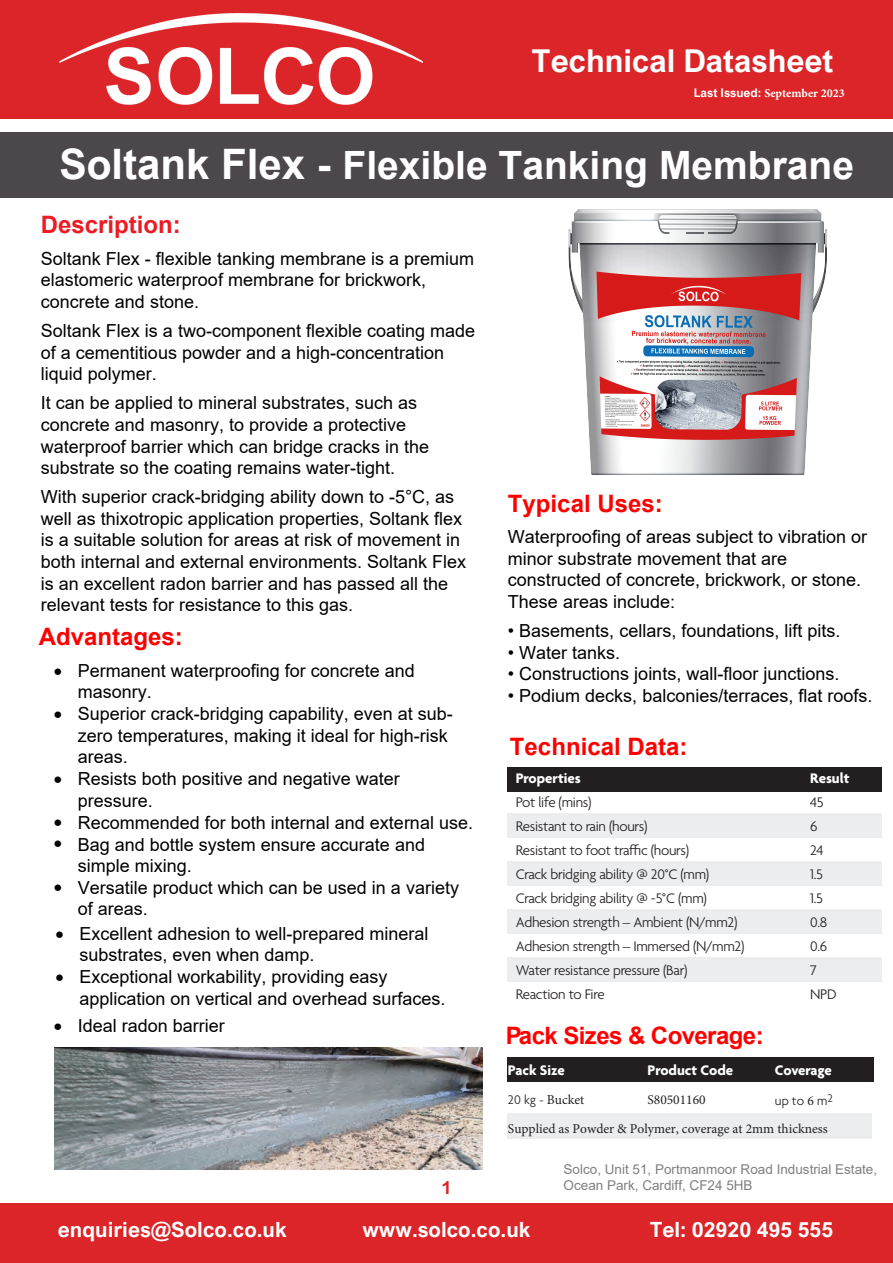
<style>
.page{position:relative;width:893px;height:1263px;background:#fff}
.page>*{position:absolute;margin:0;border:0;box-sizing:border-box;transform-origin:0 0}
.t1{font:700 39px "Arial";color:#fff}
.t2{font:700 31.5px "Arial Nova";color:#fff}
.t3{font:700 24px "Arial";color:#f00}
.t4{font:700 24px "Arial";letter-spacing:-.025em;color:#f00}
.t5{font:700 24px "Arial";color:#ed1b23}
.t6{font:700 21px "Arial Nova";color:#fff}
.t7{font:18px/21.6px "Arial";color:#000}
.t8{font:18px "Symbol";color:#000}
.t9{font:700 18px "Arial Nova";color:#da262a}
.t10{font:300 15px "Agenda";letter-spacing:-.02em;color:#231f20}
.t11{font:700 15px "Agenda";color:#fff}
.t12{font:700 15px "Agenda";letter-spacing:-.02em;color:#fff}
.t13{font:13.5px/16.2px "Arial";color:#808080}
.t14{font:13.5px "Minion Pro";color:#231f20}
.t15{font:300 13.5px "Agenda";color:#231f20}
.t16{font:700 12px "Minion Pro";color:#fff}
.s1{font-family:"Arial Nova"}
.s2{font-family:"Arial Nova";font-size:42px}
.s3{font-size:42px}
.s4{font-family:"Agenda";font-weight:300}
.s5{font-family:"Minion Pro";font-weight:400}
</style>
<div class="page">
<div style="left:0;top:132px;width:893px;height:66px;background:#4c474b"></div>
<div style="left:0;top:0;width:893px;height:118px;background:#db2528"></div>
<img style="left:60px;top:14px;width:363px;height:90px">
<div style="left:0;top:1203px;width:893px;height:60px;background:#db2528"></div>
<div style="left:507px;top:1057px;width:367px;height:24px;background:#231f20"></div>
<div style="left:507px;top:1113px;width:365px;height:26px;background:#ebedee"></div>
<div style="left:507px;top:767px;width:374px;height:24px;background:#231f20"></div>
<div style="left:507px;top:814px;width:374px;height:24px;background:#ebedee"></div>
<div style="left:507px;top:862px;width:374px;height:24px;background:#ebedee"></div>
<div style="left:507px;top:910px;width:374px;height:24px;background:#ebedee"></div>
<div style="left:507px;top:958px;width:374px;height:24px;background:#ebedee"></div>
<img style="left:54px;top:1048px;width:428px;height:121px">
<img style="left:568px;top:209px;width:259px;height:266px">
<p class="t2" style="left:532px;top:43px;width:303px">Technical Datasheet</p>
<p class="t16" style="left:694px;top:84px;width:152px"><span class="s1">Last Issued:</span> September 2023</p>
<p class="t1" style="left:60px;top:137px;width:796px"><span class="s2">Sol</span><span class="s3">tank Flex -</span> Flexible Tanking Membrane</p>
<h3 class="t5" style="left:41px;top:208px;width:142px">Description:</h3>
<p class="t7" style="left:41px;top:247px;width:435px">Soltank Flex - flexible tanking membrane is a premium elastomeric waterproof membrane for brickwork, concrete and stone.</p>
<p class="t7" style="left:41px;top:320px;width:436px">Soltank Flex is a two-component flexible coating made of a cementitious powder and a high-concentration liquid polymer.</p>
<p class="t7" style="left:41px;top:392px;width:390px">It can be applied to mineral substrates, such as concrete and masonry, to provide a protective waterproof barrier which can bridge cracks in the substrate so the coating remains water-tight.</p>
<p class="t7" style="left:41px;top:486px;width:427px">With superior crack-bridging ability down to -5°C, as well as thixotropic application properties, Soltank flex is a suitable solution for areas at risk of movement in both internal and external environments. Soltank Flex is an excellent radon barrier and has passed all the relevant tests for resistance to this gas.</p>
<h3 class="t3" style="left:39px;top:620px;width:146px">Advantages:</h3>
<p class="t7" style="left:78px;top:660px;width:339px;text-indent:-24px">• Permanent waterproofing for concrete and masonry.</p>
<p class="t7" style="left:54px;top:703px;width:401px">• Superior crack-bridging capability, even at sub-</p>
<p class="t8" style="left:54px;top:766px;width:10px">•</p>
<p class="t7" style="left:78px;top:724px;width:372px">zero temperatures, making it ideal for high-risk areas.<br>Resists both positive and negative water pressure.</p>
<p class="t7" style="left:78px;top:812px;width:397px">Recommended for both internal and external use.<br>Bag and bottle system ensure accurate and simple mixing.<br>Versatile product which can be used in a variety of areas.</p>
<p class="t7" style="left:79px;top:923px;width:351px;text-indent:-24px">• Excellent adhesion to well-prepared mineral substrates, even when damp.</p>
<p class="t7" style="left:79px;top:966px;width:368px;text-indent:-24px">• Exceptional workability, providing easy application on vertical and overhead surfaces.</p>
<p class="t7" style="left:54px;top:1015px;width:173px">• Ideal radon barrier</p>
<p class="t8" style="left:54px;top:874px;width:10px">•</p>
<p class="t9" style="left:441px;top:1177px;width:12px">1</p>
<h3 class="t3" style="left:508px;top:486px;width:156px">Typical Uses:</h3>
<p class="t7" style="left:508px;top:526px;width:361px">Waterproofing of areas subject to vibration or minor substrate movement that are constructed of concrete, brickwork, or stone.<br>These areas include:</p>
<p class="t7" style="left:508px;top:620px;width:334px">• Basements, cellars, foundations, lift pits.</p>
<p class="t7" style="left:508px;top:641px;width:114px">• Water tanks.</p>
<p class="t7" style="left:508px;top:663px;width:333px">• Constructions joints, wall-floor junctions.</p>
<p class="t7" style="left:508px;top:684px;width:366px">• Podium decks, balconies/terraces, flat roofs.</p>
<h3 class="t3" style="left:510px;top:730px;width:179px">Technical Data:</h3>
<p class="t11" style="left:516px;top:770px;width:67px">Properties</p>
<p class="t11" style="left:810px;top:770px;width:41px">Result</p>
<p class="t10" style="left:516px;top:794px;width:77px">Pot life (mins)</p>
<p class="t10" style="left:810px;top:794px;width:15px">45</p>
<p class="t10" style="left:516px;top:818px;width:133px">Resistant to rain (hours)</p>
<p class="t10" style="left:810px;top:818px;width:9px">6</p>
<p class="t10" style="left:516px;top:842px;width:175px">Resistant to foot traffic (hours)</p>
<p class="t10" style="left:810px;top:842px;width:15px">24</p>
<p class="t10" style="left:516px;top:866px;width:195px">Crack bridging ability @ 20°C (mm)</p>
<p class="t10" style="left:810px;top:866px;width:14px">1.5</p>
<p class="t10" style="left:516px;top:890px;width:193px">Crack bridging ability @ -5°C (mm)</p>
<p class="t10" style="left:810px;top:890px;width:14px">1.5</p>
<p class="t10" style="left:516px;top:914px;width:223px">Adhesion strength – Ambient (N/mm2)</p>
<p class="t10" style="left:810px;top:914px;width:19px">0.8</p>
<p class="t10" style="left:516px;top:938px;width:230px">Adhesion strength – Immersed (N/mm2)</p>
<p class="t10" style="left:810px;top:938px;width:19px">0.6</p>
<p class="t10" style="left:516px;top:962px;width:173px">Water resistance pressure (Bar)</p>
<p class="t10" style="left:810px;top:962px;width:8px">7</p>
<p class="t10" style="left:516px;top:986px;width:90px">Reaction to Fire</p>
<p class="t10" style="left:810px;top:986px;width:28px">NPD</p>
<h3 class="t4" style="left:506px;top:1018px;width:259px">Pack Sizes &amp; Coverage:</h3>
<p class="t11" style="left:508px;top:1062px;width:59px">Pack Size</p>
<p class="t11" style="left:647px;top:1062px;width:87px">Product Code</p>
<p class="t12" style="left:775px;top:1062px;width:58px">Coverage</p>
<p class="t14" style="left:508px;top:1091px;width:78px"><span class="s4">20 kg</span> - Bucket</p>
<p class="t14" style="left:647px;top:1091px;width:60px">S80501160</p>
<p class="t15" style="left:775px;top:1093px;width:59px">up to <span class="s5">6</span> m<sup>2</sup></p>
<p class="t14" style="left:508px;top:1120px;width:321px">Supplied as Powder &amp; Polymer, coverage at 2mm thickness</p>
<p class="t13" style="left:564px;top:1161px;width:315px">Solco, Unit 51, Portmanmoor Road Industrial Estate,<br>Ocean Park, Cardiff, CF24 5HB</p>
<p class="t6" style="left:58px;top:1217px;width:230px">enquiries@Solco.co.uk</p>
<p class="t6" style="left:362px;top:1217px;width:170px">www.solco.co.uk</p>
<p class="t6" style="left:650px;top:1217px;width:185px">Tel: 02920 495 555</p>
</div>
